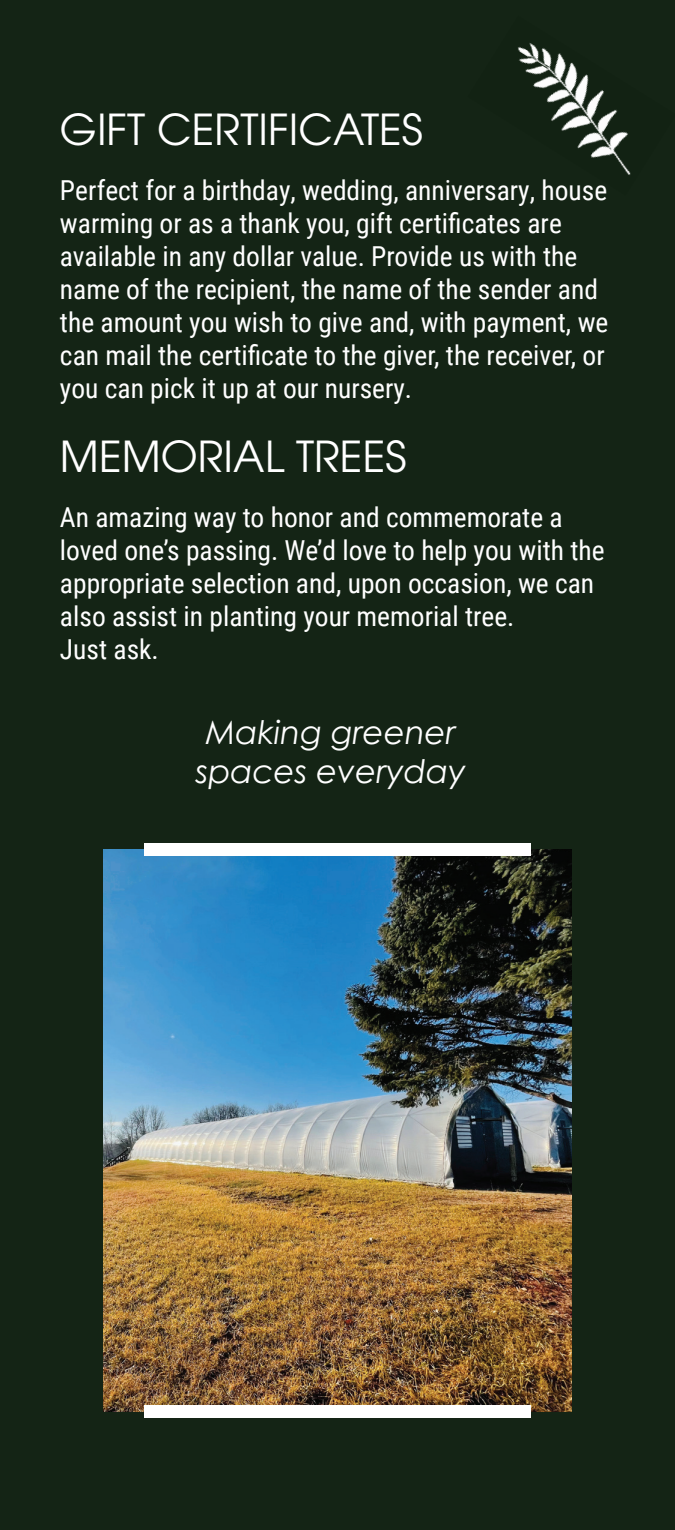
<style>
.page{position:relative;width:675px;height:1530px;background:#142415}
.page>*{position:absolute;margin:0;border:0;box-sizing:border-box;transform-origin:0 0}
.t1{font:42.5px "ITC Avant Garde Pro";color:#fff}
.t2{font:italic 32.5px/39px "Century Gothic";color:#fff;text-align:center}
.t3{font:27.5px/33px "Roboto Condensed";color:#fff}
</style>
<div class="page">
<img style="left:518px;top:43px;width:113px;height:132px">
<img style="left:104px;top:850px;width:468px;height:561px">
<div style="left:144px;top:843px;width:387px;height:13px;background:#fff"></div>
<div style="left:144px;top:1405px;width:387px;height:13px;background:#fff"></div>
<h1 class="t1" style="left:60px;top:103px;width:365px">GIFT CERTIFICATES</h1>
<p class="t3" style="left:60px;top:173px;width:550px">Perfect for a birthday, wedding, anniversary, house warming or as a thank you, gift certificates are available in any dollar value. Provide us with the name of the recipient, the name of the sender and the amount you wish to give and, with payment, we can mail the certificate to the giver, the receiver, or you can pick it up at our nursery.</p>
<h1 class="t1" style="left:60px;top:430px;width:348px">MEMORIAL TREES</h1>
<p class="t3" style="left:60px;top:500px;width:546px">An amazing way to honor and commemorate a loved one’s passing. We’d love to help you with the appropriate selection and, upon occasion, we can also assist in planting your memorial tree.<br>Just ask.</p>
<p class="t2" style="left:196px;top:712px;width:272px">Making greener spaces everyday</p>
</div>
